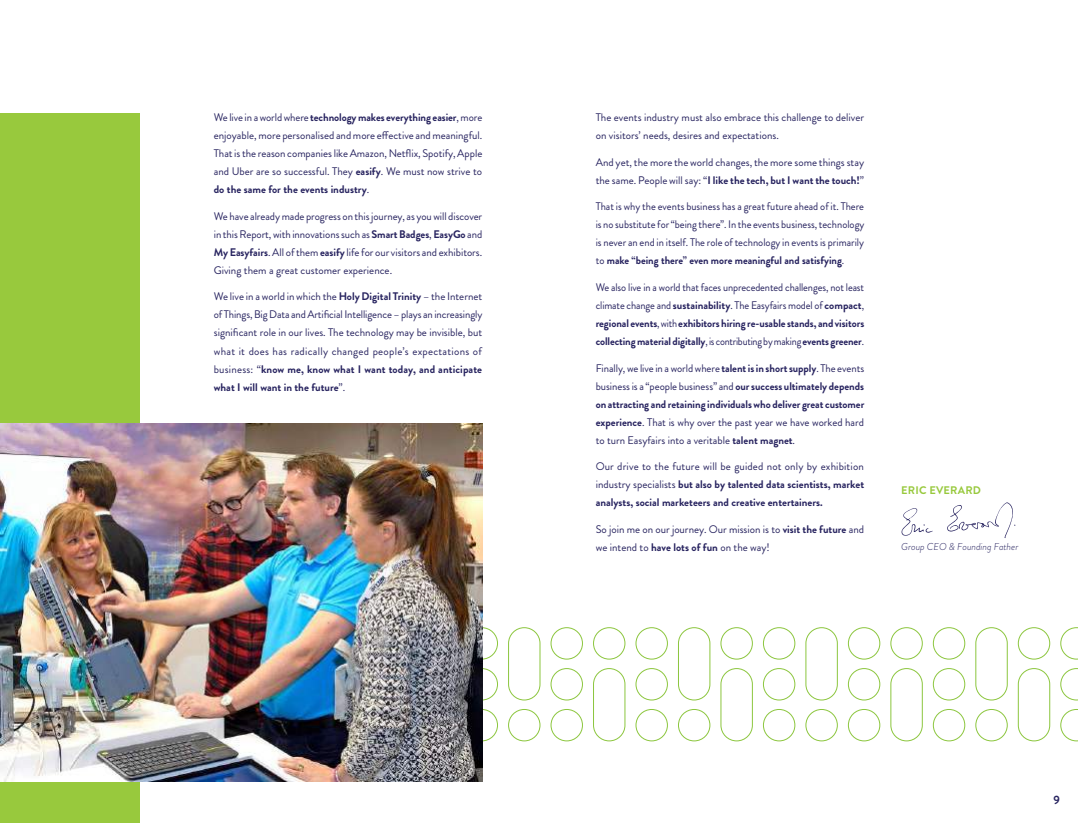
<style>
.page{position:relative;width:1078px;height:823px;background:#fff}
.page>*{position:absolute;margin:0;border:0;box-sizing:border-box;transform-origin:0 0}
.t1{font:700 12px "Brandon Grotesque";color:#282460}
.t2{font:11px/18px "Brandon Grotesque";color:#282460;text-align:justify}
.t3{font:11px/18px "Brandon Grotesque";color:#282460;text-align:justify;scale:.95 1}
.t4{font:11px/18px "Brandon Grotesque";color:#282460;text-align:justify;scale:.96 1}
.t5{font:700 11px/18px "Brandon Grotesque";color:#282460;text-align:justify}
.t6{font:700 11px "Brandon Grotesque";letter-spacing:.02em;color:#98c93d}
.t7{font:italic 300 10px "Brandon Grotesque";color:#282460}
.s1{font-weight:700}
.s2{font-weight:400}
</style>
<div class="page">
<div style="left:0;top:113px;width:140px;height:709px;background:#98c93d"></div>
<svg style="left:482px;top:626px;width:595px;height:115px"></svg>
<img style="left:0;top:423px;width:482px;height:357px">
<svg style="left:901px;top:508px;width:31px;height:27px"></svg>
<svg style="left:947px;top:502px;width:68px;height:36px"></svg>
<p class="t2" style="left:214px;top:108px;width:270px">We live in a world where <span class="s1">technology makes everything easier</span>, more enjoyable, more personalised and more effective and meaningful.<br>That is the reason companies like Amazon, Netflix, Spotify, Apple and Uber are so successful. They <span class="s1">easify</span>. We must now strive to <span class="s1">do the same for the events industry</span>.</p>
<p class="t2" style="left:214px;top:207px;width:270px">We have already made progress on this journey, as you will discover in this Report, with innovations such as <span class="s1">Smart Badges</span>, <span class="s1">EasyGo</span> and <span class="s1">My Easyfairs</span>. All of them <span class="s1">easify</span> life for our visitors and exhibitors.<br>Giving them a great customer experience.</p>
<p class="t2" style="left:214px;top:287px;width:270px">We live in a world in which the <span class="s1">Holy Digital Trinity</span> – the Internet of Things, Big Data and Artificial Intelligence – plays an increasingly significant role in our lives. The technology may be invisible, but what it does has radically changed people’s expectations of business: “<span class="s1">know me, know what I want today, and anticipate what I will want in the future</span>”.</p>
<p class="t2" style="left:595px;top:108px;width:270px">The events industry must also embrace this challenge to deliver on visitors’ needs, desires and expectations.</p>
<p class="t2" style="left:595px;top:153px;width:270px">And yet, the more the world changes, the more some things stay the same. People will say: “<span class="s1">I like the tech, but I want the touch!</span>”</p>
<p class="t4" style="left:595px;top:197px;width:281px">That is why the events business has a great future ahead of it. There is no substitute for “being there”. In the events business, technology is never an end in itself. The role of technology in events is primarily to <span class="s1">make “being there” even more meaningful and satisfying</span>.</p>
<p class="t3" style="left:595px;top:278px;width:284px">We also live in a world that faces unprecedented challenges, not least climate change and <span class="s1">sustainability</span>. The Easyfairs model of <span class="s1">compact</span>, <span class="s1">regional events</span>, with <span class="s1">exhibitors hiring re-usable stands, and visitors collecting material digitally</span>, is contributing by making <span class="s1">events greener</span>.</p>
<p class="t2" style="left:595px;top:358px;width:270px">Finally, we live in a world where <span class="s1">talent is in short supply</span>. The events business is a “people business” and <span class="s1">our success ultimately depends on attracting and retaining individuals who deliver great customer experience</span>. That is why over the past year we have worked hard to turn Easyfairs into a veritable <span class="s1">talent magnet</span>.</p>
<p class="t5" style="left:595px;top:457px;width:270px"><span class="s2">Our drive to the future will be guided not only by exhibition industry specialists</span> but also by talented data scientists, market analysts, social marketeers and creative entertainers.</p>
<p class="t2" style="left:595px;top:519px;width:270px">So join me on our journey. Our mission is to <span class="s1">visit the future</span> and we intend to <span class="s1">have lots of fun</span> on the way!</p>
<p class="t6" style="left:901px;top:482px;width:81px">ERIC EVERARD</p>
<p class="t7" style="left:901px;top:539px;width:119px">Group CEO &amp; Founding Father</p>
<p class="t1" style="left:1053px;top:791px;width:8px">9</p>
</div>
